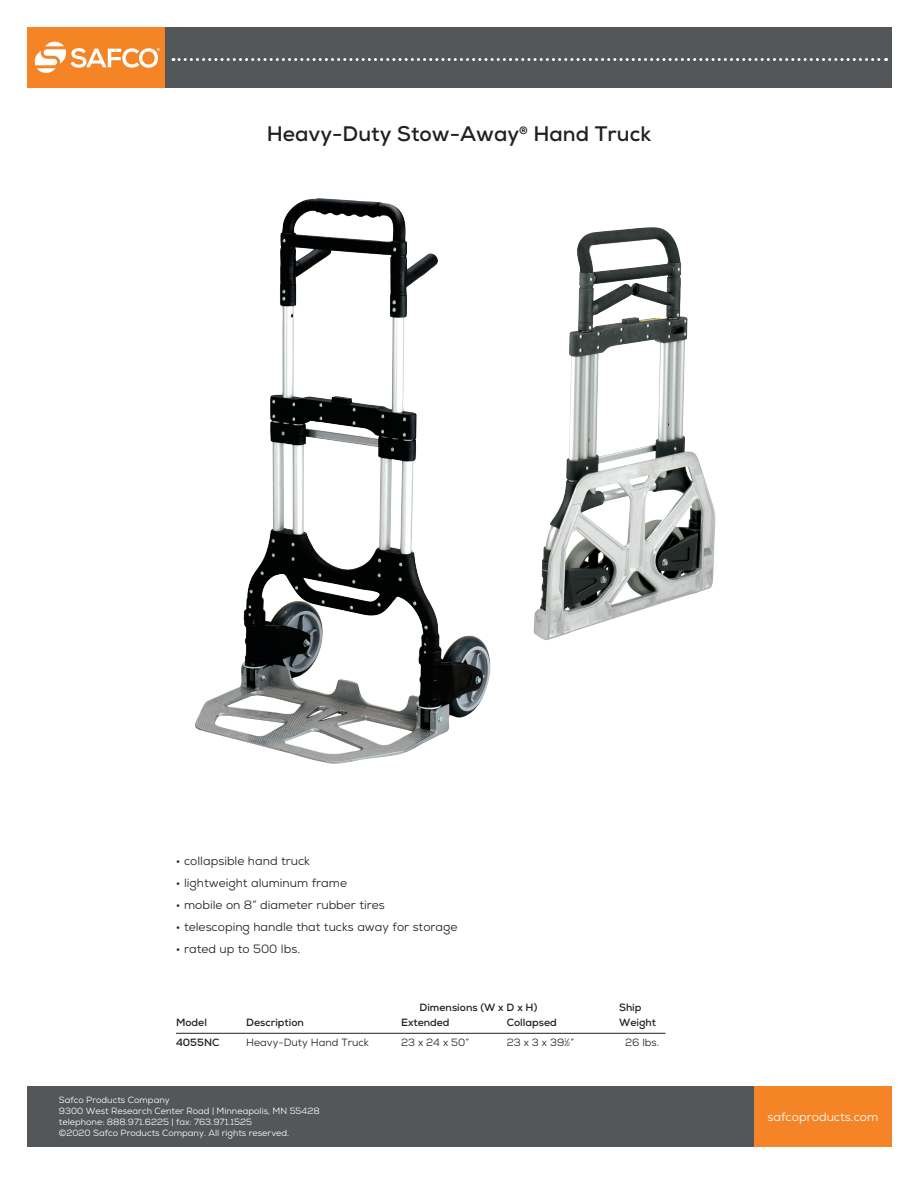
<style>
.page{position:relative;width:918px;height:1188px;background:#fff}
.page>*{position:absolute;margin:0;border:0;box-sizing:border-box;transform-origin:0 0}
.t1{font:700 21px "Nexa";color:#231f20}
.t2{font:12px "Nexa";color:#231f20}
.t3{font:12px "Nexa";color:#fff}
.t4{font:700 10.5px "Nexa";color:#231f20}
.t5{font:10.5px "Nexa";color:#231f20}
.t6{font:9px/10.8px "Nexa";color:#fff}
.s1{font-size:5.25px}
</style>
<div class="page">
<div style="left:753px;top:1086px;width:139px;height:60px;background:#f58427"></div>
<div style="left:27px;top:1086px;width:726px;height:60px;background:#535759"></div>
<div style="left:27px;top:27px;width:138px;height:61px;background:#f58427"></div>
<div style="left:165px;top:27px;width:726px;height:61px;background:#535759"></div>
<svg style="left:173px;top:58px;width:714px;height:3px"></svg>
<svg style="left:34px;top:41px;width:126px;height:32px"></svg>
<hr style="left:176px;top:1033px;width:566px;height:1px;background:#231f20">
<img style="left:195px;top:199px;width:295px;height:565px">
<img style="left:533px;top:227px;width:183px;height:413px">
<div style="left:666px;top:982px;width:105px;height:94px;background:#fff"></div>
<h1 class="t1" style="left:267px;top:120px;width:386px">Heavy-Duty Stow-Away<sup>®</sup> Hand Truck</h1>
<h2 class="t2" style="left:176px;top:854px;width:136px">• collapsible hand truck</h2>
<h2 class="t2" style="left:176px;top:876px;width:173px">• lightweight aluminum frame</h2>
<h2 class="t2" style="left:176px;top:897px;width:210px">• mobile on 8” diameter rubber tires</h2>
<h2 class="t2" style="left:176px;top:919px;width:283px">• telescoping handle that tucks away for storage</h2>
<h2 class="t2" style="left:176px;top:941px;width:126px">• rated up to 500 lbs.</h2>
<p class="t4" style="left:420px;top:1001px;width:119px">Dimensions (W x D x H)</p>
<p class="t4" style="left:619px;top:1001px;width:24px">Ship</p>
<p class="t4" style="left:176px;top:1016px;width:33px">Model</p>
<p class="t4" style="left:246px;top:1016px;width:59px">Description</p>
<p class="t4" style="left:401px;top:1016px;width:50px">Extended</p>
<p class="t4" style="left:507px;top:1016px;width:52px">Collapsed</p>
<p class="t4" style="left:619px;top:1016px;width:38px">Weight</p>
<p class="t4" style="left:176px;top:1035px;width:45px">4055NC</p>
<p class="t5" style="left:246px;top:1035px;width:124px">Heavy-Duty Hand Truck</p>
<p class="t5" style="left:401px;top:1035px;width:70px">23 x 24 x 50”</p>
<p class="t5" style="left:507px;top:1035px;width:69px">23 x 3 x 39<sup>1</sup>⁄<span class="s1">2</span>”</p>
<p class="t5" style="left:625px;top:1035px;width:36px">26 lbs.</p>
<p class="t6" style="left:59px;top:1095px;width:262px">Safco Products Company<br>9300 West Research Center Road | Minneapolis, MN 55428 telephone: 888.971.6225 | fax: 763.971.1525<br>©2020 Safco Products Company. All rights reserved.</p>
<h2 class="t3" style="left:767px;top:1109px;width:112px">safcoproducts.com</h2>
</div>
